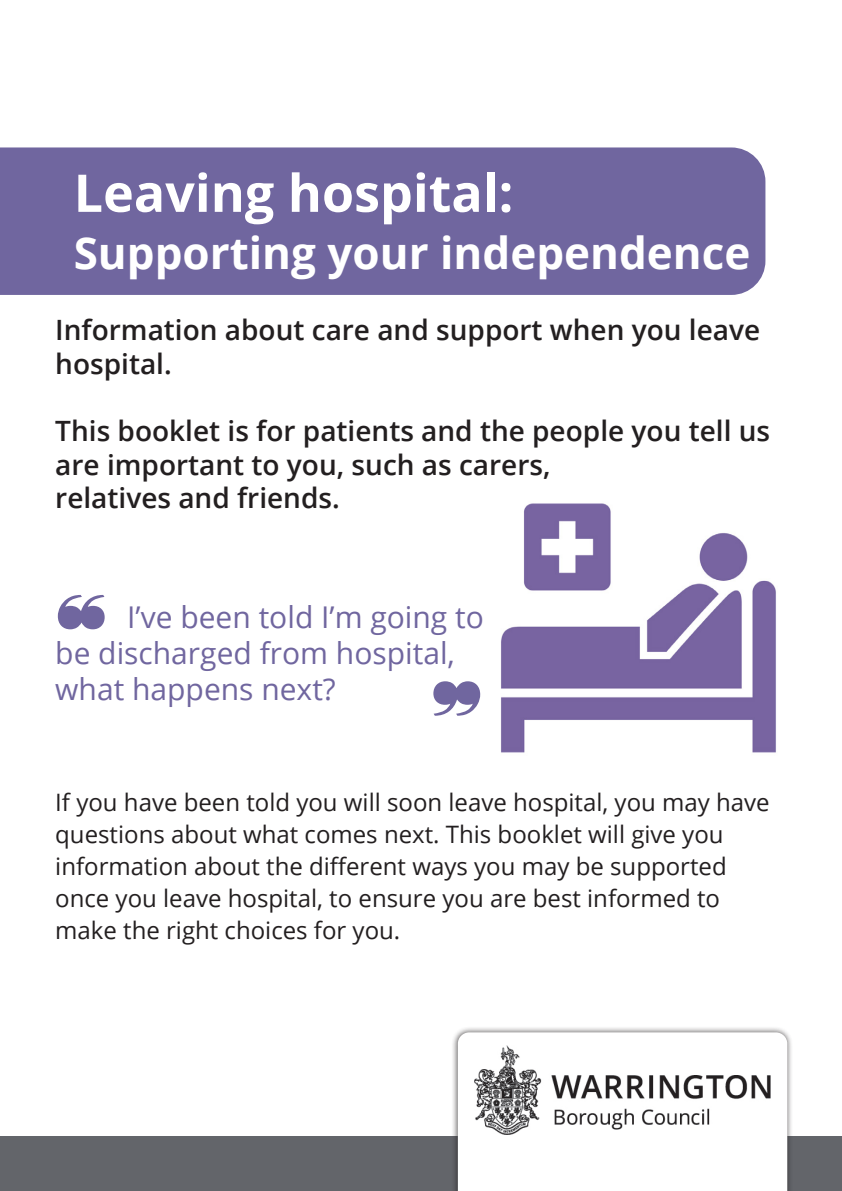
<style>
.page{position:relative;width:842px;height:1191px;background:#fff}
.page>*{position:absolute;margin:0;border:0;box-sizing:border-box;transform-origin:0 0}
.t1{font:700 52px "Open Sans";color:#fff}
.t2{font:700 44px "Open Sans";color:#fff}
.t3{font:30px "Open Sans";color:#70669f}
.t4{font:600 28px/33.6px "Open Sans";color:#231f20}
.t5{font:24px/32px "Open Sans";color:#231f20}
</style>
<div class="page">
<img style="left:501px;top:503px;width:275px;height:250px">
<div style="left:0;top:147px;width:765px;height:148px;background:#70669f"></div>
<div style="left:0;top:1136px;width:842px;height:55px;background:#63656a"></div>
<div style="left:452px;top:1026px;width:342px;height:165px;background:#231f20;opacity:.75"></div>
<div style="left:458px;top:1032px;width:329px;height:159px;background:#fff"></div>
<img style="left:475px;top:1045px;width:295px;height:89px">
<p class="t1" style="left:74px;top:156px;width:441px">Leaving hospital:</p>
<p class="t2" style="left:74px;top:222px;width:678px">Supporting your independence</p>
<p class="t4" style="left:55px;top:312px;width:706px">Information about care and support when you leave hospital.</p>
<p class="t4" style="left:55px;top:413px;width:716px">This booklet is for patients and the people you tell us are important to you, such as carers,</p>
<p class="t4" style="left:55px;top:480px;width:286px">relatives and friends.</p>
<p class="t3" style="left:127px;top:596px;width:358px">I’ve been told I’m going to</p>
<p class="t3" style="left:55px;top:632px;width:401px">be discharged from hospital,</p>
<p class="t3" style="left:55px;top:668px;width:282px">what happens next?</p>
<p class="t5" style="left:55px;top:786px;width:716px">If you have been told you will soon leave hospital, you may have</p>
<p class="t5" style="left:55px;top:818px;width:670px">questions about what comes next. This booklet will give you</p>
<p class="t5" style="left:55px;top:850px;width:673px">information about the different ways you may be supported once you leave hospital, to ensure you are best informed to make the right choices for you.</p>
</div>
